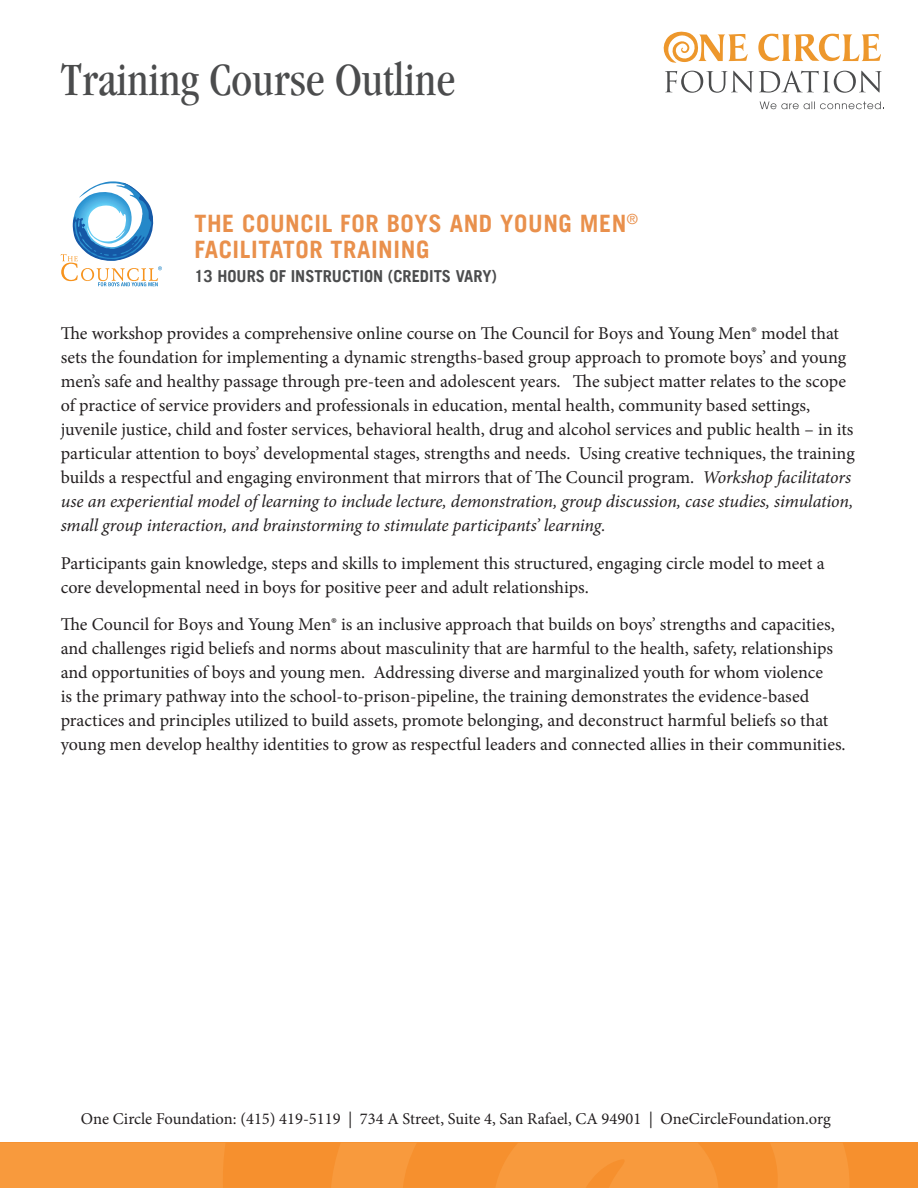
<style>
.page{position:relative;width:918px;height:1188px;background:#fff}
.page>*{position:absolute;margin:0;border:0;box-sizing:border-box;transform-origin:0 0}
.t1{font:condensed 48px "Garamond";color:#4b4c4d}
.t2{font:700 24px/25.5px "Trade Gothic LT";letter-spacing:.025em;color:#e9904c}
.t3{font:18px/24px "Minion Pro";color:#231f20}
.t4{font:16.5px "Minion Pro";color:#231f20}
.t5{font:700 16.5px "Trade Gothic LT";color:#4b4c4d}
.s1{font-style:italic}
</style>
<div class="page">
<svg style="left:0;top:1143px;width:918px;height:45px;background:#f79637"></svg>
<svg style="left:663px;top:31px;width:85px;height:32px"></svg>
<svg style="left:758px;top:34px;width:123px;height:27px"></svg>
<svg style="left:760px;top:101px;width:124px;height:8px"></svg>
<svg style="left:665px;top:71px;width:217px;height:22px"></svg>
<svg style="left:61px;top:181px;width:101px;height:105px"></svg>
<p class="t1" style="left:61px;top:53px;width:396px">Training Course Outline</p>
<p class="t2" style="left:194px;top:210px;width:445px">THE COUNCIL FOR BOYS AND YOUNG MEN<sup>®<br></sup>FACILITATOR TRAINING</p>
<p class="t5" style="left:194px;top:266px;width:304px">13 HOURS OF INSTRUCTION (CREDITS VARY)</p>
<p class="t3" style="left:61px;top:322px;width:796px">The workshop provides a comprehensive online course on The Council for Boys and Young Men® model that sets the foundation for implementing a dynamic strengths-based group approach to promote boys’ and young men’s safe and healthy passage through pre-teen and adolescent years. The subject matter relates to the scope of practice of service providers and professionals in education, mental health, community based settings, juvenile justice, child and foster services, behavioral health, drug and alcohol services and public health – in its particular attention to boys’ developmental stages, strengths and needs. Using creative techniques, the training builds a respectful and engaging environment that mirrors that of The Council program. <span class="s1">Workshop facilitators use an experiential model of learning to include lecture, demonstration, group discussion, case studies, simulation, small group interaction, and brainstorming to stimulate participants’ learning.</span></p>
<p class="t3" style="left:61px;top:551px;width:765px">Participants gain knowledge, steps and skills to implement this structured, engaging circle model to meet a core developmental need in boys for positive peer and adult relationships.</p>
<p class="t3" style="left:61px;top:613px;width:786px">The Council for Boys and Young Men® is an inclusive approach that builds on boys’ strengths and capacities, and challenges rigid beliefs and norms about masculinity that are harmful to the health, safety, relationships and opportunities of boys and young men. Addressing diverse and marginalized youth for whom violence<br>is the primary pathway into the school-to-prison-pipeline, the training demonstrates the evidence-based practices and principles utilized to build assets, promote belonging, and deconstruct harmful beliefs so that young men develop healthy identities to grow as respectful leaders and connected allies in their communities.</p>
<p class="t4" style="left:81px;top:1108px;width:751px">One Circle Foundation: (415) 419-5119 | 734 A Street, Suite 4, San Rafael, CA 94901 | OneCircleFoundation.org</p>
</div>
